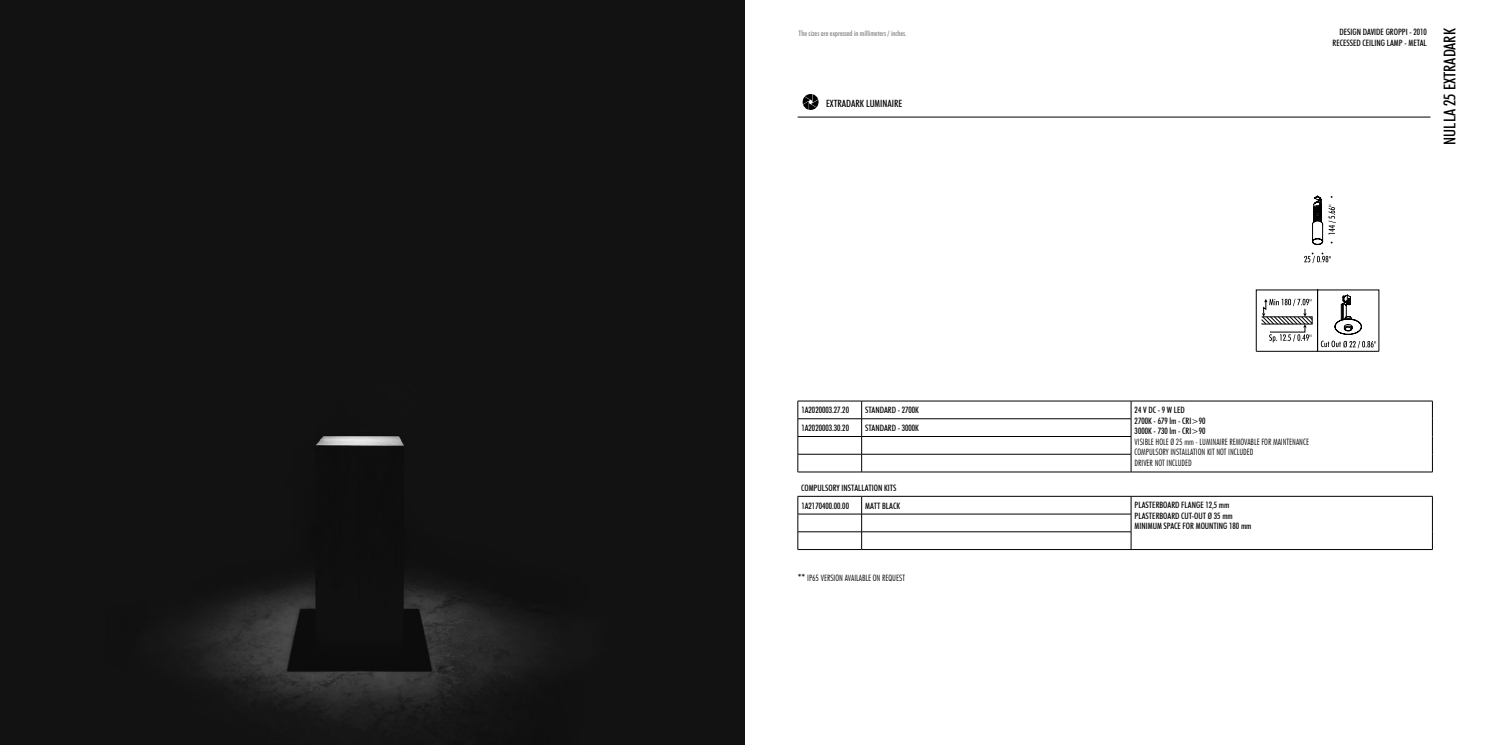
<style>
.page{position:relative;width:1489px;height:745px;background:#fff}
.page>*{position:absolute;margin:0;border:0;box-sizing:border-box;transform-origin:0 0}
.t1{font:500 condensed 16.25px "Futura BT";color:#000}
.t2{font:500 condensed 10px "Futura BT";color:#000}
.t3{font:500 condensed 8.75px/10.5px "Futura BT";color:#000}
.t4{font:300 condensed 8.75px/10.5px "Futura BT";color:#000}
.t5{font:500 condensed 7.5px "Futura BT";color:#808080}
.s1{font-weight:500;font-size:10px}
</style>
<div class="page">
<hr style="left:797px;top:117px;width:633px;height:1px;background:#000">
<div style="left:0;top:0;width:744px;height:744px;background:#121212"></div>
<svg style="left:1255px;top:289px;width:123px;height:62px"></svg>
<hr style="left:1256px;top:351px;width:122px;height:1px;background:#000">
<svg style="left:1312px;top:196px;width:10px;height:48px"></svg>
<svg style="left:1304px;top:252px;width:26px;height:11px"></svg>
<svg style="left:1328px;top:205px;width:7px;height:29px"></svg>
<hr style="left:797px;top:400px;width:64px;height:1px;background:#000">
<hr style="left:861px;top:400px;width:269px;height:1px;background:#000">
<hr style="left:797px;top:418px;width:64px;height:1px;background:#000">
<hr style="left:861px;top:418px;width:270px;height:1px;background:#000">
<hr style="left:797px;top:436px;width:64px;height:1px;background:#000">
<hr style="left:861px;top:436px;width:270px;height:1px;background:#000">
<hr style="left:797px;top:453px;width:64px;height:1px;background:#000">
<hr style="left:861px;top:453px;width:270px;height:1px;background:#000">
<hr style="left:797px;top:471px;width:64px;height:1px;background:#000">
<hr style="left:861px;top:471px;width:269px;height:1px;background:#000">
<hr style="left:1130px;top:400px;width:302px;height:1px;background:#000">
<hr style="left:1130px;top:471px;width:302px;height:1px;background:#000">
<svg style="left:797px;top:401px;width:1px;height:70px"></svg>
<svg style="left:861px;top:401px;width:1px;height:70px"></svg>
<svg style="left:1130px;top:401px;width:1px;height:70px"></svg>
<svg style="left:1431px;top:401px;width:1px;height:70px"></svg>
<hr style="left:1130px;top:549px;width:302px;height:1px;background:#000">
<hr style="left:797px;top:496px;width:64px;height:1px;background:#000">
<hr style="left:861px;top:496px;width:269px;height:1px;background:#000">
<hr style="left:1130px;top:496px;width:302px;height:1px;background:#000">
<svg style="left:1431px;top:496px;width:1px;height:53px"></svg>
<hr style="left:797px;top:513px;width:64px;height:1px;background:#000">
<hr style="left:861px;top:513px;width:270px;height:1px;background:#000">
<hr style="left:797px;top:531px;width:64px;height:1px;background:#000">
<svg style="left:797px;top:496px;width:1px;height:53px"></svg>
<hr style="left:861px;top:531px;width:270px;height:1px;background:#000">
<svg style="left:861px;top:496px;width:1px;height:53px"></svg>
<hr style="left:797px;top:549px;width:64px;height:1px;background:#000">
<hr style="left:861px;top:549px;width:269px;height:1px;background:#000">
<svg style="left:1130px;top:496px;width:1px;height:53px"></svg>
<svg style="left:802px;top:94px;width:16px;height:16px"></svg>
<p class="t5" style="left:798px;top:28px;width:110px">The sizes are expressed in millimeters / inches.</p>
<p class="t2" style="left:826px;top:97px;width:78px">EXTRADARK LUMINAIRE</p>
<p class="t3" style="left:1332px;top:27px;width:96px;text-align:right">DESIGN DAVIDE GROPPI - 2010<br>RECESSED CEILING LAMP - METAL</p>
<h1 class="t1" style="left:1439px;top:144px;width:118px;rotate:-90deg">NULLA 25 EXTRADARK</h1>
<p class="t3" style="left:801px;top:404px;width:49px">1A2020003.27.20</p>
<p class="t3" style="left:865px;top:404px;width:55px">STANDARD - 2700K</p>
<p class="t3" style="left:1134px;top:404px;width:72px">24 V DC - 9 W LED<br>2700K - 679 lm - CRI&gt;90<br>3000K - 730 lm - CRI&gt;90</p>
<p class="t4" style="left:1134px;top:436px;width:176px">VISIBLE HOLE Ø 25 mm - LUMINAIRE REMOVABLE FOR MAINTENANCE<br>COMPULSORY INSTALLATION KIT NOT INCLUDED<br>DRIVER NOT INCLUDED</p>
<p class="t3" style="left:801px;top:422px;width:49px">1A2020003.30.20</p>
<p class="t3" style="left:865px;top:422px;width:55px">STANDARD - 3000K</p>
<p class="t3" style="left:801px;top:479px;width:97px;line-height:17.4px">COMPULSORY INSTALLATION KITS<br>1A2170400.00.00</p>
<p class="t3" style="left:865px;top:499px;width:36px">MATT BLACK</p>
<p class="t3" style="left:1134px;top:499px;width:118px">PLASTERBOARD FLANGE 12,5 mm<br>PLASTERBOARD CUT-OUT Ø 35 mm<br>MINIMUM SPACE FOR MOUNTING 180 mm</p>
<p class="t4" style="left:797px;top:572px;width:109px"><span class="s1">**</span> IP65 VERSION AVAILABLE ON REQUEST</p>
</div>
